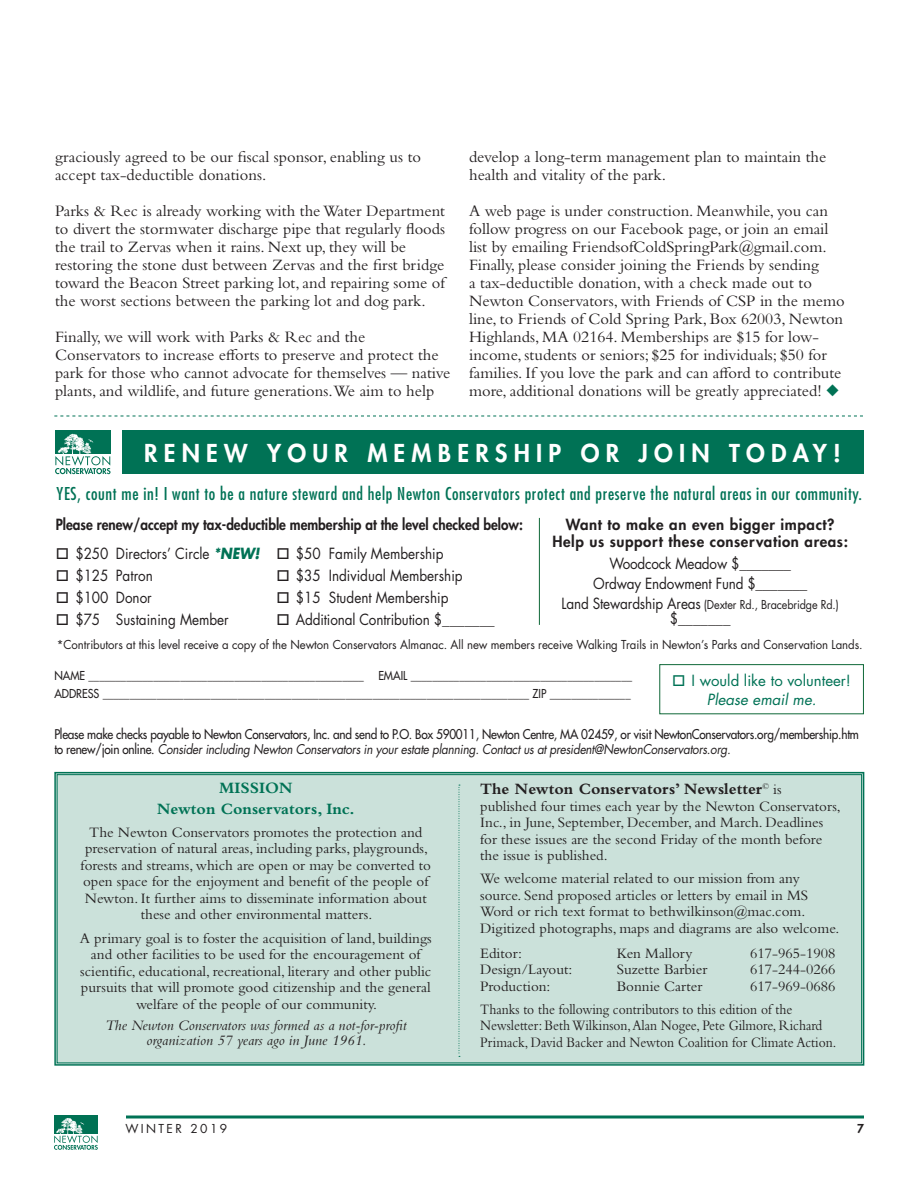
<style>
.page{position:relative;width:918px;height:1188px;background:#fff}
.page>*{position:absolute;margin:0;border:0;box-sizing:border-box;transform-origin:0 0}
.Back_-_index{font:800 24px "Futura Std";letter-spacing:.26em;color:#fff}
.t1{font:condensed 17.25px "Futura Std";letter-spacing:.035em;color:#007255}
.Body_Text{font:16.5px/18px "Bembo Std";color:#231f20}
.Body_Text-2{font:700 16.5px "Bembo Std";color:#231f20}
.Body_Text-3{font:700 16.5px "Bembo Std";color:#007255}
.Body_Text-4{font:15px/16.5px "Bembo Std";color:#231f20;text-align:center}
.Body_Text-5{font:15px "Futura Std";color:#231f20;scale:.9 1}
.Body_Text-6{font:15px/16.5px "Bembo Std";color:#231f20;scale:.9 1}
.Body_Text-7{font:italic 15px/15px "Bembo Std";color:#231f20;text-align:center}
.Body_Text-8{font:800 15px "Futura Std";color:#231f20;scale:.9 1}
.Body_Text-9{font:800 15px/16.5px "Futura Std";letter-spacing:.04em;color:#231f20;text-align:center}
.t2{font:15px "Futura Std";color:#007255}
.t3{font:italic 15px "Futura Std";color:#007255}
.Body_Text-10{font:13.5px "Futura Std";color:#231f20;scale:1.11 1}
.Body_Text-11{font:500 13.2px/15px "Futura Std";letter-spacing:-.02em;color:#231f20;scale:.9 1}
.Body_Text-12{font:12px/18px "Futura Std";letter-spacing:-.005em;color:#231f20;scale:.9 1}
.Body_Text-13{font:12px "Futura Std";letter-spacing:-.005em;color:#231f20;scale:.95 1}
.Body_Text-14{font:12px "Futura Std";letter-spacing:.2em;color:#231f20}
.t4{font:800 12px "Futura Std";color:#231f20}
.s1{color:#007255}
.s2{font-weight:700;font-style:italic;color:#007255}
.s3{font-size:13.5px}
.s4{font-size:15px}
.s5{font-weight:500}
.s6{font-weight:400;font-style:italic}
.s7{font-weight:400;font-size:15px}
</style>
<div class="page">
<hr style="left:126px;top:1116px;width:738px;height:3px;background:#007255">
<div style="left:54px;top:1116px;width:44px;height:18px;background:#007154"></div>
<svg style="left:54px;top:1118px;width:44px;height:32px"></svg>
<div style="left:122px;top:431px;width:742px;height:43px;background:#007255"></div>
<div style="left:55px;top:431px;width:56px;height:23px;background:#007255"></div>
<svg style="left:55px;top:434px;width:56px;height:40px"></svg>
<hr style="left:539px;top:518px;width:1px;height:107px;background:#0f6838">
<div style="left:660px;top:664px;width:204px;height:50px;border:1px solid #0f6838"></div>
<svg style="left:54px;top:416px;width:809px;height:1px"></svg>
<div style="left:54px;top:771px;width:811px;height:295px;background:#cbe1da"></div>
<svg style="left:459px;top:785px;width:1px;height:272px"></svg>
<p class="Body_Text" style="left:55px;top:148px;width:368px">graciously agreed to be our fiscal sponsor, enabling us to accept tax-deductible donations.</p>
<p class="Body_Text" style="left:55px;top:202px;width:392px">Parks &amp; Rec is already working with the Water Department to divert the stormwater discharge pipe that regularly floods the trail to Zervas when it rains. Next up, they will be restoring the stone dust between Zervas and the first bridge toward the Beacon Street parking lot, and repairing some of the worst sections between the parking lot and dog park.</p>
<p class="Body_Text" style="left:55px;top:328px;width:397px">Finally, we will work with Parks &amp; Rec and the Conservators to increase efforts to preserve and protect the park for those who cannot advocate for themselves — native plants, and wildlife, and future generations.We aim to help</p>
<p class="Body_Text" style="left:469px;top:148px;width:359px">develop a long-term management plan to maintain the health and vitality of the park.</p>
<p class="Body_Text" style="left:469px;top:202px;width:377px">A web page is under construction. Meanwhile, you can follow progress on our Facebook page, or join an email list by emailing FriendsofColdSpringPark@gmail.com.<br>Finally, please consider joining the Friends by sending<br>a tax-deductible donation, with a check made out to Newton Conservators, with Friends of CSP in the memo line, to Friends of Cold Spring Park, Box 62003, Newton Highlands, MA 02164. Memberships are $15 for low&shy;income, students or seniors; $25 for individuals; $50 for families. If you love the park and can afford to contribute more, additional donations will be greatly appreciated! <span class="s1">◆</span></p>
<p class="Back_-_index" style="left:144px;top:438px;width:698px">RENEW YOUR MEMBERSHIP OR JOIN TODAY!</p>
<p class="t1" style="left:57px;top:484px;width:807px">YES, count me in! I want to be a nature steward and help Newton Conservators protect and preserve the natural areas in our community.</p>
<p class="Body_Text-8" style="left:56px;top:515px;width:521px">Please renew/accept my tax-deductible membership at the level checked below:</p>
<p class="Body_Text-5" style="left:56px;top:544px;width:432px">□ $250 Directors’ Circle <span class="s2">*NEW!</span> □ $50 Family Membership</p>
<p class="Body_Text-5" style="left:56px;top:566px;width:109px">□ $125 Patron</p>
<p class="Body_Text-5" style="left:276px;top:566px;width:209px">□ $35 Individual Membership</p>
<p class="Body_Text-5" style="left:56px;top:588px;width:108px">□ $100 Donor</p>
<p class="Body_Text-5" style="left:276px;top:588px;width:193px">□ $15 Student Membership</p>
<p class="Body_Text-5" style="left:56px;top:610px;width:194px">□ $75 Sustaining Member</p>
<p class="Body_Text-5" style="left:276px;top:610px;width:244px">□ Additional Contribution $<span class="s3">_______</span></p>
<p class="Body_Text-9" style="left:552px;top:517px;width:297px">Want to make an even bigger impact?<br>Help us support these conservation areas:</p>
<p class="Body_Text-5" style="left:609px;top:553px;width:203px">Woodcock Meadow $<span class="s3">_______</span></p>
<p class="Body_Text-5" style="left:593px;top:574px;width:239px">Ordway Endowment Fund $<span class="s3">_______</span></p>
<p class="Body_Text-12" style="left:562px;top:596px;width:310px"><span class="s4">Land Stewardship Areas</span> (Dexter Rd., Bracebridge Rd.)</p>
<p class="Body_Text-10" style="left:670px;top:611px;width:56px"><span class="s4">$</span>_______</p>
<p class="Body_Text-13" style="left:57px;top:637px;width:850px">*Contributors at this level receive a copy of the Newton Conservators Almanac. All new members receive Walking Trails in Newton’s Parks and Conservation Lands.</p>
<p class="Body_Text-12" style="left:54px;top:666px;width:644px"><span class="s5">NAME</span> ___________________________________________________ <span class="s5">EMAIL</span> _________________________________________<br><span class="s5">ADDRESS</span> _______________________________________________________________________________ <span class="s5">ZIP</span> _______________</p>
<p class="Body_Text-11" style="left:54px;top:726px;width:896px">Please make checks payable to Newton Conservators, Inc. and send to P.O. Box 590011, Newton Centre, MA 02459, or visit NewtonConservators.org/membership.htm to renew/join online. <span class="s6">Consider including Newton Conservators in your estate planning. Contact us at president@NewtonConservators.org.</span></p>
<p class="t2" style="left:672px;top:671px;width:180px">□ I would like to volunteer!</p>
<p class="t3" style="left:707px;top:690px;width:111px">Please email me.</p>
<p class="Body_Text-3" style="left:219px;top:778px;width:75px">MISSION</p>
<p class="Body_Text-3" style="left:157px;top:799px;width:199px">Newton Conservators, Inc.</p>
<p class="Body_Text-4" style="left:81px;top:824px;width:352px">The Newton Conservators promotes the protection and preservation of natural areas, including parks, playgrounds, forests and streams, which are open or may be converted to open space for the enjoyment and benefit of the people of Newton. It further aims to disseminate information about these and other environmental matters.</p>
<p class="Body_Text-4" style="left:80px;top:929px;width:353px">A primary goal is to foster the acquisition of land, buildings and other facilities to be used for the encouragement of scientific, educational, recreational, literary and other public pursuits that will promote good citizenship and the general welfare of the people of our community.</p>
<p class="Body_Text-7" style="left:105px;top:1018px;width:303px">The Newton Conservators was formed as a not-for-profit organization 57 years ago in June 1961.</p>
<p class="Body_Text-2" style="left:480px;top:780px;width:303px">The Newton Conservators’ Newsletter<sup>©</sup> <span class="s7">is</span></p>
<p class="Body_Text-4" style="left:480px;top:797px;width:362px;text-align:left">published four times each year by the Newton Conservators, Inc., in June, September, December, and March. Deadlines for these issues are the second Friday of the month before the issue is published.</p>
<p class="Body_Text-4" style="left:480px;top:870px;width:361px;text-align:left">We welcome material related to our mission from any source. Send proposed articles or letters by email in MS Word or rich text format to bethwilkinson@mac.com.<br>Digitized photographs, maps and diagrams are also welcome.</p>
<p class="Body_Text-4" style="left:480px;top:944px;width:43px">Editor:</p>
<p class="Body_Text-4" style="left:617px;top:944px;width:77px">Ken Mallory</p>
<p class="Body_Text-4" style="left:750px;top:944px;width:87px">617-965-1908</p>
<p class="Body_Text-4" style="left:480px;top:961px;width:94px">Design/Layout:</p>
<p class="Body_Text-4" style="left:617px;top:961px;width:92px">Suzette Barbier</p>
<p class="Body_Text-4" style="left:750px;top:961px;width:87px">617-244-0266</p>
<p class="Body_Text-4" style="left:480px;top:977px;width:72px">Production:</p>
<p class="Body_Text-4" style="left:617px;top:977px;width:87px">Bonnie Carter</p>
<p class="Body_Text-4" style="left:750px;top:977px;width:87px">617-969-0686</p>
<p class="Body_Text-6" style="left:480px;top:1001px;width:397px">Thanks to the following contributors to this edition of the<br>Newsletter: Beth Wilkinson, Alan Nogee, Pete Gilmore, Richard<br>Primack, David Backer and Newton Coalition for Climate Action.</p>
<p class="Body_Text-14" style="left:125px;top:1121px;width:103px">WINTER 2019</p>
<p class="t4" style="left:857px;top:1121px;width:8px">7</p>
</div>
